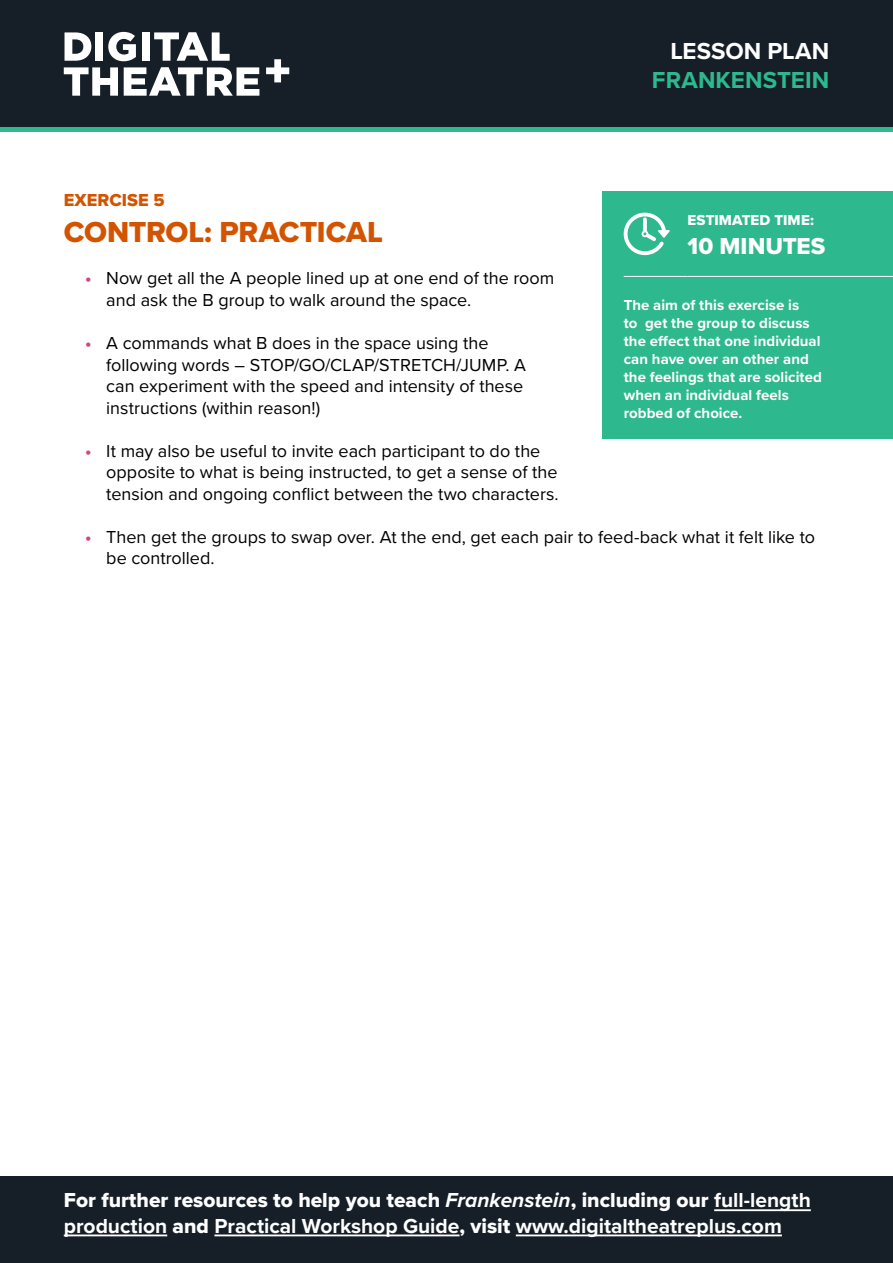
<style>
.page{position:relative;width:893px;height:1263px;background:#fff}
.page>*{position:absolute;margin:0;border:0;box-sizing:border-box;transform-origin:0 0}
.t1{font:30px "Proxima Nova Extrabld";letter-spacing:-.005em;color:#d35400}
.t2{font:700 24px "Proxima Nova";letter-spacing:.005em;color:#2eb88d}
.t3{font:700 24px "Proxima Nova";color:#fff}
.t4{font:24px "Proxima Nova Extrabld";letter-spacing:.005em;color:#fff}
.t5{font:21px "Proxima Nova Extrabld";color:#fff}
.t6{font:700 21px "Proxima Nova";color:#fff}
.t7{font:18px/21.6px "Proxima Nova";color:#000}
.t8{font:18px "Proxima Nova Extrabld";letter-spacing:.005em;color:#d35400}
.t9{font:700 15px/18px "Proxima Nova";letter-spacing:.005em;color:#fff}
.t10{font:15px "Proxima Nova Extrabld";letter-spacing:.01em;color:#fff}
.s1{font-weight:700;color:#d44282}
.s2{font-family:"Proxima Nova";font-weight:700;font-style:italic}
.s3{font-family:"Proxima Nova";font-weight:700}
.s4{font-family:"Proxima Nova Extrabld";font-weight:400}
</style>
<div class="page">
<div style="left:0;top:0;width:893px;height:132px;background:#161f28"></div>
<svg style="left:65px;top:32px;width:26px;height:29px"></svg>
<div style="left:96px;top:32px;width:7px;height:29px;background:#fff"></div>
<svg style="left:108px;top:32px;width:28px;height:29px"></svg>
<div style="left:142px;top:32px;width:8px;height:29px;background:#fff"></div>
<svg style="left:154px;top:32px;width:76px;height:29px"></svg>
<svg style="left:64px;top:67px;width:54px;height:29px"></svg>
<svg style="left:124px;top:67px;width:135px;height:29px"></svg>
<svg style="left:266px;top:59px;width:23px;height:23px"></svg>
<hr style="left:0;top:128px;width:893px;height:4px;background:#2eb88d">
<div style="left:0;top:1176px;width:893px;height:87px;background:#161f28"></div>
<hr style="left:714px;top:1209px;width:97px;height:2px;background:#fff">
<hr style="left:64px;top:1234px;width:103px;height:2px;background:#fff">
<hr style="left:214px;top:1234px;width:246px;height:2px;background:#fff">
<hr style="left:516px;top:1234px;width:266px;height:2px;background:#fff">
<div style="left:602px;top:191px;width:291px;height:248px;background:#2eb88d"></div>
<hr style="left:624px;top:276px;width:63px;height:1px;background:#fff">
<hr style="left:687px;top:276px;width:206px;height:1px;background:#fff">
<svg style="left:624px;top:213px;width:46px;height:42px"></svg>
<h2 class="t3" style="left:670px;top:33px;width:160px">LESSON PLAN</h2>
<h2 class="t2" style="left:652px;top:62px;width:179px">FRANKENSTEIN</h2>
<p class="t8" style="left:64px;top:186px;width:102px">EXERCISE 5</p>
<h1 class="t1" style="left:64px;top:209px;width:321px">CONTROL: PRACTICAL</h1>
<p class="t7" style="left:106px;top:267px;width:450px;text-indent:-21px"><span class="s1">•</span> Now get all the A people lined up at one end of the room and ask the B group to walk around the space.</p>
<p class="t7" style="left:106px;top:331px;width:421px;text-indent:-21px"><span class="s1">•</span> A commands what B does in the space using the following words – STOP/GO/CLAP/STRETCH/JUMP. A can experiment with the speed and intensity of these instructions (within reason!)</p>
<p class="t7" style="left:106px;top:439px;width:454px;text-indent:-21px"><span class="s1">•</span> It may also be useful to invite each participant to do the opposite to what is being instructed, to get a sense of the tension and ongoing conflict between the two characters.</p>
<p class="t7" style="left:106px;top:525px;width:710px;text-indent:-21px"><span class="s1">•</span> Then get the groups to swap over. At the end, get each pair to feed-back what it felt like to be controlled.</p>
<p class="t10" style="left:687px;top:209px;width:128px">ESTIMATED TIME:</p>
<h2 class="t4" style="left:687px;top:228px;width:140px">10 MINUTES</h2>
<p class="t9" style="left:624px;top:296px;width:200px">The aim of this exercise is<br>to get the group to discuss the effect that one individual can have over an other and the feelings that are solicited when an individual feels robbed of choice.</p>
<p class="t5" style="left:64px;top:1184px;width:748px">For further resources to help you teach <span class="s2">Frankenstein</span>, including our <span class="s3">full-length</span></p>
<p class="t6" style="left:64px;top:1210px;width:720px">production <span class="s4">and</span> Practical Workshop Guide<span class="s4">, visit</span> www.digitaltheatreplus.com</p>
</div>
